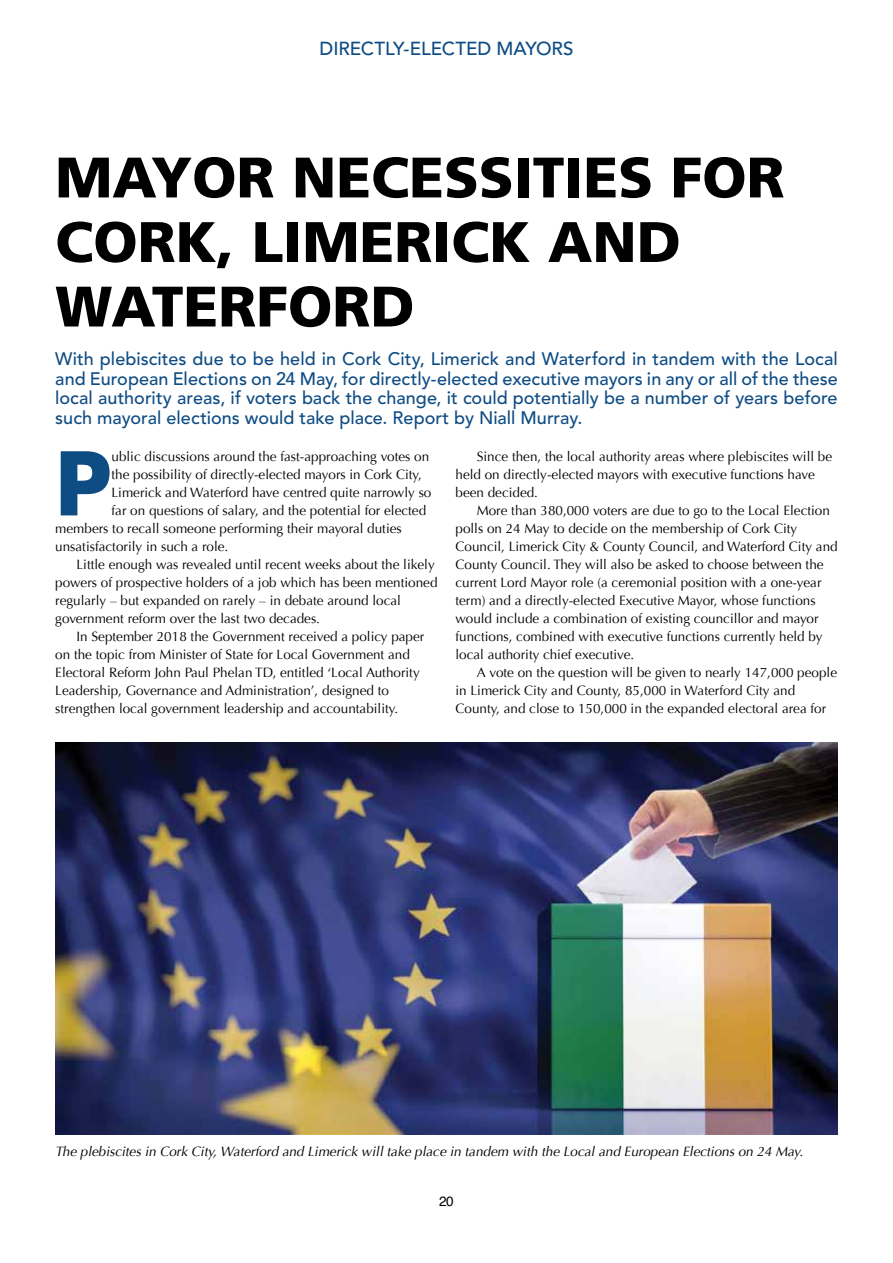
<style>
.page{position:relative;width:893px;height:1263px;background:#fff}
.page>*{position:absolute;margin:0;border:0;box-sizing:border-box;transform-origin:0 0}
.t1{font:700 85.05px "Futura";color:#0e4c84}
.t2{font:900 57px/64.5px "Frutiger";color:#000}
.t3{font:500 18.75px "Avenir";letter-spacing:-.005em;color:#0e4c84}
.t4{font:500 18px/19.5px "Avenir";color:#0e4c84;text-align:justify}
.t5{font:13.5px/18px "Optima";color:#000}
.t6{font:italic 13.5px "Optima";color:#000}
.t7{font:13.5px "Helvetica";color:#000}
</style>
<div class="page">
<img style="left:55px;top:743px;width:783px;height:391px">
<h3 class="t3" style="left:319px;top:38px;width:255px">DIRECTLY-ELECTED MAYORS</h3>
<h2 class="t2" style="left:55px;top:144px;width:731px">MAYOR NECESSITIES FOR<br>CORK, LIMERICK AND<br>WATERFORD</h2>
<p class="t4" style="left:55px;top:349px;width:784px">With plebiscites due to be held in Cork City, Limerick and Waterford in tandem with the Local and European Elections on 24 May, for directly-elected executive mayors in any or all of the these local authority areas, if voters back the change, it could potentially be a number of years before such mayoral elections would take place. Report by Niall Murray.</p>
<h1 class="t1" style="left:55px;top:424px;width:58px">P</h1>
<p class="t5" style="left:112px;top:448px;width:319px">ublic discussions around the fast-approaching votes on</p>
<p class="t5" style="left:112px;top:466px;width:312px">the possibility of directly-elected mayors in Cork City,</p>
<p class="t5" style="left:112px;top:484px;width:321px">Limerick and Waterford have centred quite narrowly so</p>
<p class="t5" style="left:112px;top:502px;width:316px">far on questions of salary, and the potential for elected</p>
<p class="t5" style="left:55px;top:520px;width:348px">members to recall someone performing their mayoral duties</p>
<p class="t5" style="left:55px;top:538px;width:175px">unsatisfactorily in such a role.</p>
<p class="t5" style="left:77px;top:556px;width:360px">Little enough was revealed until recent weeks about the likely</p>
<p class="t5" style="left:55px;top:574px;width:384px">powers of prospective holders of a job which has been mentioned</p>
<p class="t5" style="left:55px;top:592px;width:347px">regularly – but expanded on rarely – in debate around local</p>
<p class="t5" style="left:55px;top:610px;width:266px">government reform over the last two decades.</p>
<p class="t5" style="left:77px;top:628px;width:349px">In September 2018 the Government received a policy paper</p>
<p class="t5" style="left:55px;top:646px;width:356px">on the topic from Minister of State for Local Government and</p>
<p class="t5" style="left:55px;top:664px;width:366px">Electoral Reform John Paul Phelan TD, entitled ‘Local Authority</p>
<p class="t5" style="left:55px;top:682px;width:335px">Leadership, Governance and Administration’, designed to</p>
<p class="t5" style="left:55px;top:700px;width:344px">strengthen local government leadership and accountability.</p>
<p class="t5" style="left:455px;top:448px;width:378px;text-indent:21px">Since then, the local authority areas where plebiscites will be held on directly-elected mayors with executive functions have been decided.</p>
<p class="t5" style="left:455px;top:502px;width:384px;text-indent:21px">More than 380,000 voters are due to go to the Local Election polls on 24 May to decide on the membership of Cork City Council, Limerick City &amp; County Council, and Waterford City and County Council. They will also be asked to choose between the current Lord Mayor role (a ceremonial position with a one-year term) and a directly-elected Executive Mayor, whose functions would include a combination of existing councillor and mayor functions, combined with executive functions currently held by local authority chief executive.</p>
<p class="t5" style="left:455px;top:664px;width:383px;text-indent:21px">A vote on the question will be given to nearly 147,000 people in Limerick City and County, 85,000 in Waterford City and<br>County, and close to 150,000 in the expanded electoral area for</p>
<p class="t6" style="left:55px;top:1144px;width:752px">The plebiscites in Cork City,Waterford and Limerick will take place in tandem with the Local and European Elections on 24 May.</p>
<p class="t7" style="left:439px;top:1190px;width:16px">20</p>
</div>
